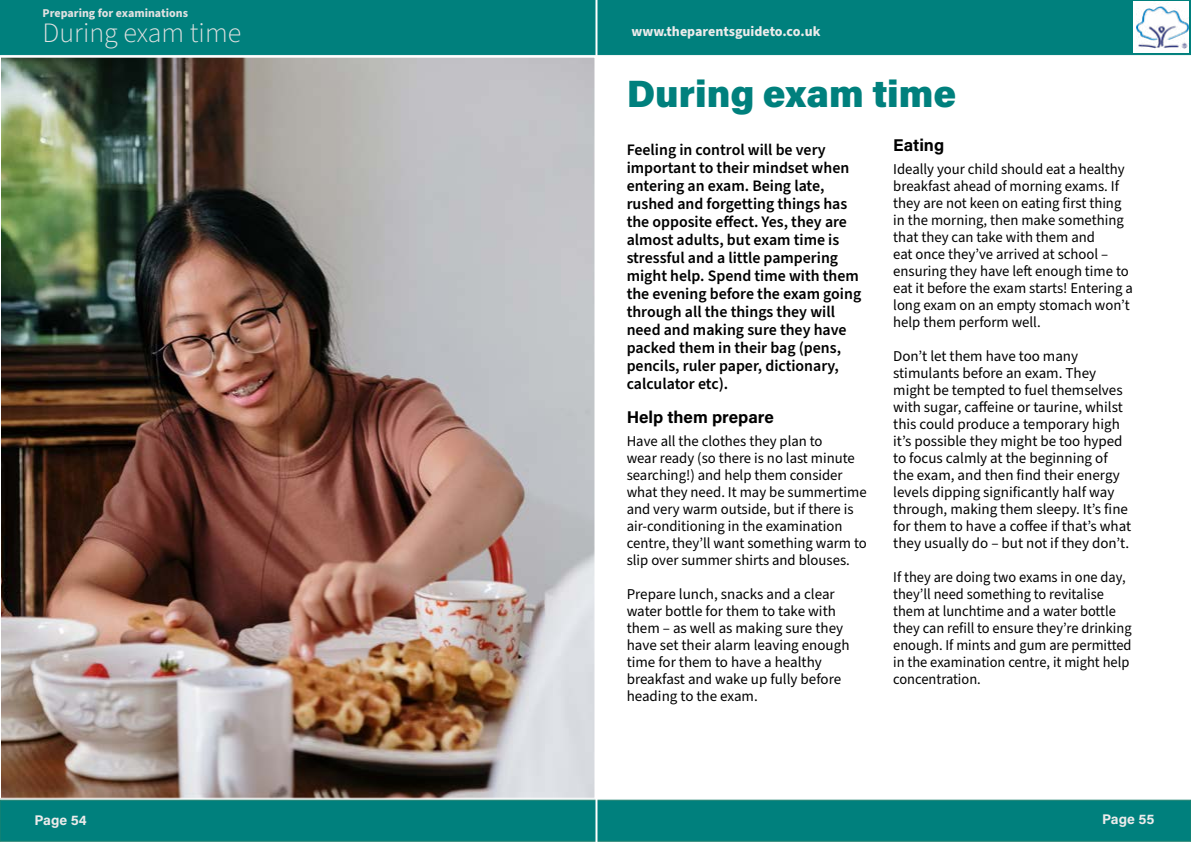
<style>
.page{position:relative;width:1191px;height:842px;background:#fff}
.page>*{position:absolute;margin:0;border:0;box-sizing:border-box;transform-origin:0 0}
.t1{font:900 38px "Acumin Pro";color:#00807d}
.t2{font:300 28px "Source Sans Pro";color:#e1e1e1}
.t3{font:700 17px "Acumin Pro";color:#000}
.t4{font:600 16px/18px "Source Sans Pro";color:#000}
.t5{font:15px/17px "Source Sans Pro";color:#000}
.t6{font:15px/17px "Source Sans Pro";color:#000;scale:.96 1}
.t7{font:700 14px "Source Sans Pro";color:#ecebeb}
.t8{font:700 14px "Acumin Pro";color:#ecebeb}
.t9{font:700 12px "Source Sans Pro";color:#e1e1e1}
</style>
<div class="page">
<div style="left:0;top:0;width:1191px;height:55px;background:#00807d"></div>
<div style="left:0;top:800px;width:1191px;height:42px;background:#00807d;border:1px solid #21826f"></div>
<hr style="left:595px;top:0;width:2px;height:842px;background:#fff">
<div style="left:1134px;top:1px;width:55px;height:52px;background:#fff"></div>
<img style="left:1136px;top:6px;width:53px;height:43px">
<img style="left:2px;top:59px;width:591px;height:738px">
<p class="t9" style="left:43px;top:4px;width:147px">Preparing for examinations</p>
<h2 class="t2" style="left:43px;top:14px;width:200px">During exam time</h2>
<p class="t7" style="left:631px;top:22px;width:190px">www.theparentsguideto.co.uk</p>
<h1 class="t1" style="left:626px;top:67px;width:331px">During exam time</h1>
<p class="t4" style="left:626px;top:141px;width:236px">Feeling in control will be very important to their mindset when entering an exam. Being late, rushed and forgetting things has the opposite effect. Yes, they are almost adults, but exam time is stressful and a little pampering might help. Spend time with them the evening before the exam going through all the things they will need and making sure they have packed them in their bag (pens, pencils, ruler paper, dictionary, calculator etc).</p>
<p class="t3" style="left:626px;top:405px;width:149px">Help them prepare</p>
<p class="t5" style="left:626px;top:433px;width:241px">Have all the clothes they plan to<br>wear ready (so there is no last minute searching!) and help them consider what they need. It may be summertime and very warm outside, but if there is air-conditioning in the examination centre, they’ll want something warm to slip over summer shirts and blouses.</p>
<p class="t5" style="left:626px;top:586px;width:224px">Prepare lunch, snacks and a clear water bottle for them to take with them – as well as making sure they have set their alarm leaving enough time for them to have a healthy breakfast and wake up fully before heading to the exam.</p>
<p class="t3" style="left:893px;top:133px;width:52px">Eating</p>
<p class="t5" style="left:893px;top:161px;width:241px">Ideally your child should eat a healthy breakfast ahead of morning exams. If they are not keen on eating first thing in the morning, then make something that they can take with them and<br>eat once they’ve arrived at school – ensuring they have left enough time to eat it before the exam starts! Entering a long exam on an empty stomach won’t help them perform well.</p>
<p class="t5" style="left:893px;top:348px;width:239px">Don’t let them have too many stimulants before an exam. They might be tempted to fuel themselves with sugar, caffeine or taurine, whilst this could produce a temporary high it’s possible they might be too hyped to focus calmly at the beginning of the exam, and then find their energy levels dipping significantly half way through, making them sleepy. It’s fine for them to have a coffee if that’s what they usually do – but not if they don’t.</p>
<p class="t6" style="left:893px;top:569px;width:250px">If they are doing two exams in one day, they’ll need something to revitalise them at lunchtime and a water bottle they can refill to ensure they’re drinking enough. If mints and gum are permitted in the examination centre, it might help concentration.</p>
<p class="t8" style="left:35px;top:810px;width:54px">Page 54</p>
<p class="t8" style="left:1102px;top:809px;width:54px">Page 55</p>
</div>
